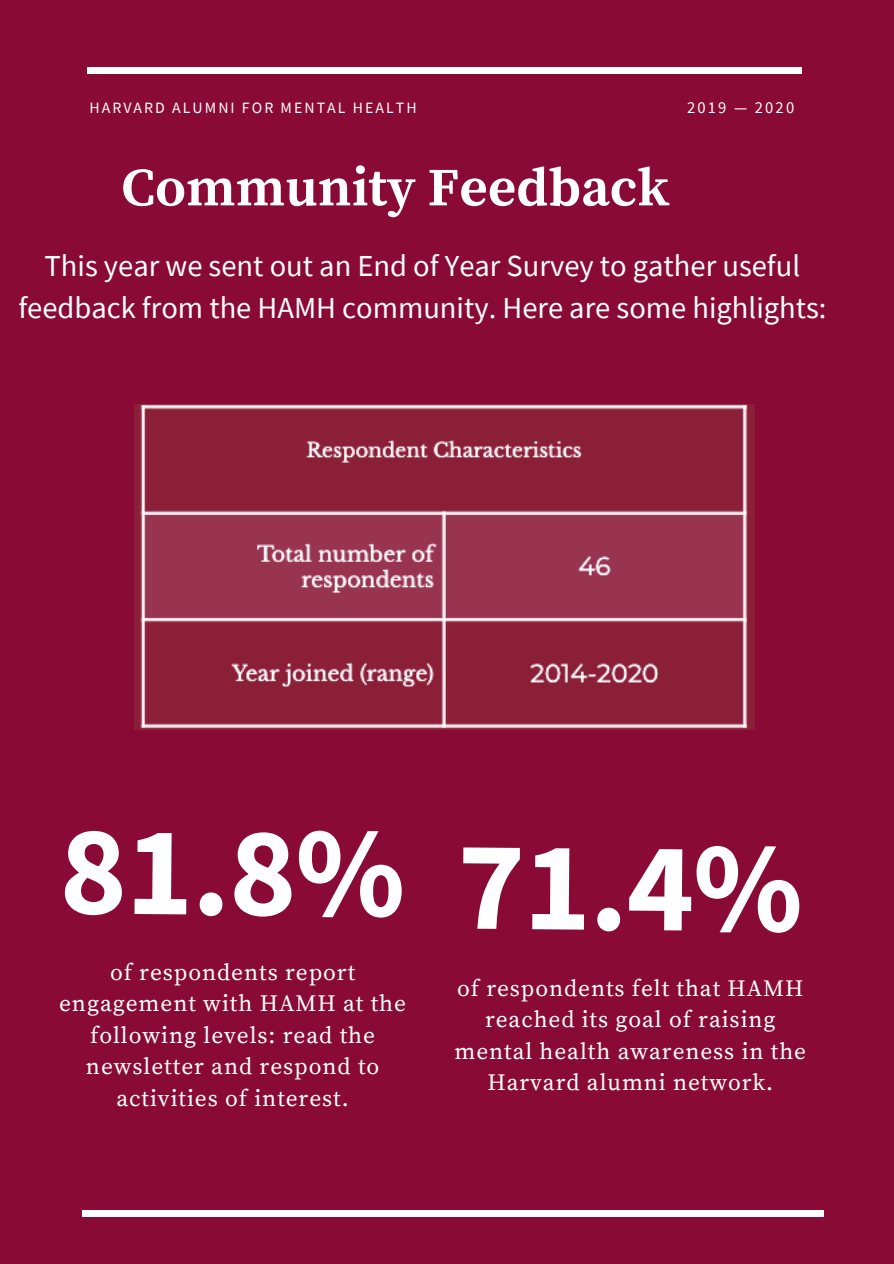
<style>
.page{position:relative;width:894px;height:1264px;background:#fff}
.page>*{position:absolute;margin:0;border:0;box-sizing:border-box;transform-origin:0 0}
.t1{font:700 127.8px "Source Sans Pro";color:#fff}
.t2{font:700 127.65px "Source Sans Pro";color:#fff}
.t3{font:700 54px "Source Serif Pro";color:#fff}
.t4{font:30.45px/42px "Source Sans Pro";color:#fff;text-align:center}
.t5{font:23.25px/31.5px "Source Serif Pro";letter-spacing:.04em;color:#fff;text-align:center}
.t6{font:16.5px "Source Sans Pro";letter-spacing:.13em;color:#fff}
.t7{font:15.75px "Source Sans Pro";letter-spacing:.13em;color:#fff}
</style>
<div class="page">
<div style="left:0;top:0;width:893px;height:1263px;background:#8a0a36"></div>
<div style="left:87px;top:67px;width:714px;height:7px;background:#fff"></div>
<div style="left:82px;top:1209px;width:741px;height:7px;background:#fff"></div>
<img style="left:134px;top:404px;width:620px;height:325px">
<p class="t7" style="left:89px;top:97px;width:328px">HARVARD ALUMNI FOR MENTAL HEALTH</p>
<p class="t6" style="left:686px;top:96px;width:109px">2019 — 2020</p>
<p class="t3" style="left:122px;top:156px;width:549px">Community Feedback</p>
<p class="t4" style="left:18px;top:244px;width:809px">This year we sent out an End of Year Survey to gather useful feedback from the HAMH community. Here are some highlights:</p>
<p class="t1" style="left:59px;top:788px;width:348px">81.8%</p>
<p class="t5" style="left:59px;top:957px;width:348px">of respondents report engagement with HAMH at the following levels: read the newsletter and respond to activities of interest.</p>
<p class="t2" style="left:457px;top:804px;width:348px">71.4%</p>
<p class="t5" style="left:454px;top:972px;width:353px">of respondents felt that HAMH reached its goal of raising mental health awareness in the<br>Harvard alumni network.</p>
</div>
